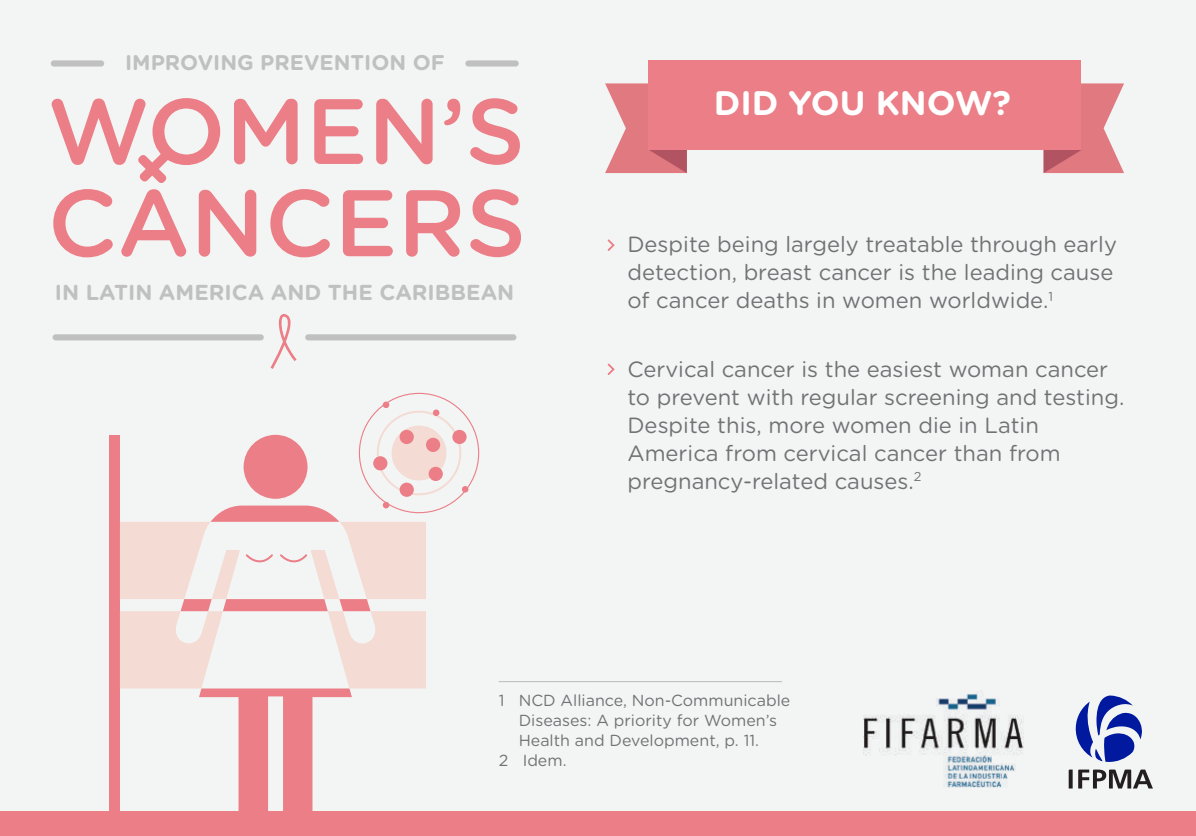
<style>
.page{position:relative;width:1196px;height:836px;background:#fff}
.page>*{position:absolute;margin:0;border:0;box-sizing:border-box;transform-origin:0 0}
.t1{font:500 94.2px "Gotham Rounded";color:#eb7e86}
.t2{font:500 92.4px "Gotham Rounded";color:#eb7e86}
.t3{font:700 34px "Gotham Rounded";color:#fff}
.t4{font:22px/28px "Gotham Rounded";color:#717273}
.t5{font:700 21.6px "Gotham Rounded";color:#c0c0c0}
.t6{font:700 21.2px "Gotham Rounded";color:#c0c0c0}
.t7{font:16px "Gotham Rounded";color:#717273}
</style>
<div class="page">
<div style="left:0;top:0;width:1195px;height:834px;background:#f3f5f5"></div>
<svg style="left:605px;top:83px;width:81px;height:90px"></svg>
<svg style="left:1043px;top:83px;width:80px;height:90px"></svg>
<div style="left:648px;top:60px;width:432px;height:90px;background:#eb7e86"></div>
<svg style="left:607px;top:239px;width:7px;height:12px"></svg>
<svg style="left:607px;top:363px;width:7px;height:12px"></svg>
<hr style="left:498px;top:680px;width:284px;height:2px;background:#c0c0c0">
<div style="left:0;top:811px;width:1195px;height:24px;background:#eb7e86"></div>
<div style="left:51px;top:60px;width:53px;height:6px;background:#c0c0c0;border-radius:3px"></div>
<div style="left:53px;top:334px;width:211px;height:6px;background:#c0c0c0;border-radius:3px"></div>
<div style="left:305px;top:334px;width:211px;height:6px;background:#c0c0c0;border-radius:3px"></div>
<div style="left:465px;top:60px;width:53px;height:6px;background:#c0c0c0;border-radius:3px"></div>
<svg style="left:138px;top:149px;width:34px;height:34px"></svg>
<svg style="left:270px;top:314px;width:26px;height:55px"></svg>
<div style="left:392px;top:426px;width:53px;height:53px;background:#f4dbd3;border-radius:50%"></div>
<div style="left:391px;top:425px;width:55px;height:55px;border:2px solid #f4dbd3;border-radius:50%"></div>
<div style="left:376px;top:410px;width:85px;height:85px;border:2px solid #f4dbd3;border-radius:50%"></div>
<div style="left:109px;top:434px;width:11px;height:378px;background:#eb7e86"></div>
<div style="left:428px;top:466px;width:15px;height:15px;background:#eb7e86;border-radius:50%"></div>
<div style="left:399px;top:429px;width:15px;height:15px;background:#eb7e86;border-radius:50%"></div>
<div style="left:452px;top:429px;width:14px;height:15px;background:#eb7e86;border-radius:50%"></div>
<div style="left:399px;top:482px;width:15px;height:14px;background:#eb7e86;border-radius:50%"></div>
<div style="left:373px;top:456px;width:14px;height:14px;background:#eb7e86;border-radius:50%"></div>
<div style="left:426px;top:437px;width:14px;height:15px;background:#eb7e86;border-radius:50%"></div>
<div style="left:433px;top:409px;width:6px;height:7px;background:#eb7e86;border-radius:50%"></div>
<svg style="left:462px;top:486px;width:6px;height:6px"></svg>
<div style="left:383px;top:401px;width:6px;height:7px;background:#eb7e86;border-radius:50%"></div>
<svg style="left:383px;top:501px;width:6px;height:7px"></svg>
<div style="left:243px;top:434px;width:64px;height:64px;background:#eb7e86;border-radius:50%"></div>
<svg style="left:120px;top:505px;width:306px;height:306px"></svg>
<svg style="left:1075px;top:695px;width:66px;height:67px"></svg>
<svg style="left:1068px;top:769px;width:84px;height:19px"></svg>
<img style="left:863px;top:691px;width:161px;height:97px">
<p class="t6" style="left:125px;top:47px;width:321px">IMPROVING PREVENTION OF</p>
<h2 class="t2" style="left:48px;top:65px;width:478px">WOMEN’S</h2>
<h1 class="t1" style="left:48px;top:155px;width:480px">CANCERS</h1>
<p class="t5" style="left:55px;top:276px;width:461px">IN LATIN AMERICA AND THE CARIBBEAN</p>
<h3 class="t3" style="left:713px;top:78px;width:298px">DID YOU KNOW?</h3>
<p class="t4" style="left:627px;top:229px;width:491px">Despite being largely treatable through early detection, breast cancer is the leading cause of cancer deaths in women worldwide.<sup>1</sup></p>
<p class="t4" style="left:627px;top:353px;width:498px">Cervical cancer is the easiest woman cancer to prevent with regular screening and testing.<br>Despite this, more women die in Latin America from cervical cancer than from pregnancy-related causes.<sup>2</sup></p>
<p class="t7" style="left:498px;top:688px;width:293px">1 NCD Alliance, Non-Communicable</p>
<p class="t7" style="left:518px;top:708px;width:260px">Diseases: A priority for Women’s</p>
<p class="t7" style="left:518px;top:728px;width:242px">Health and Development, p. 11.</p>
<p class="t7" style="left:498px;top:748px;width:69px">2 Idem.</p>
</div>
